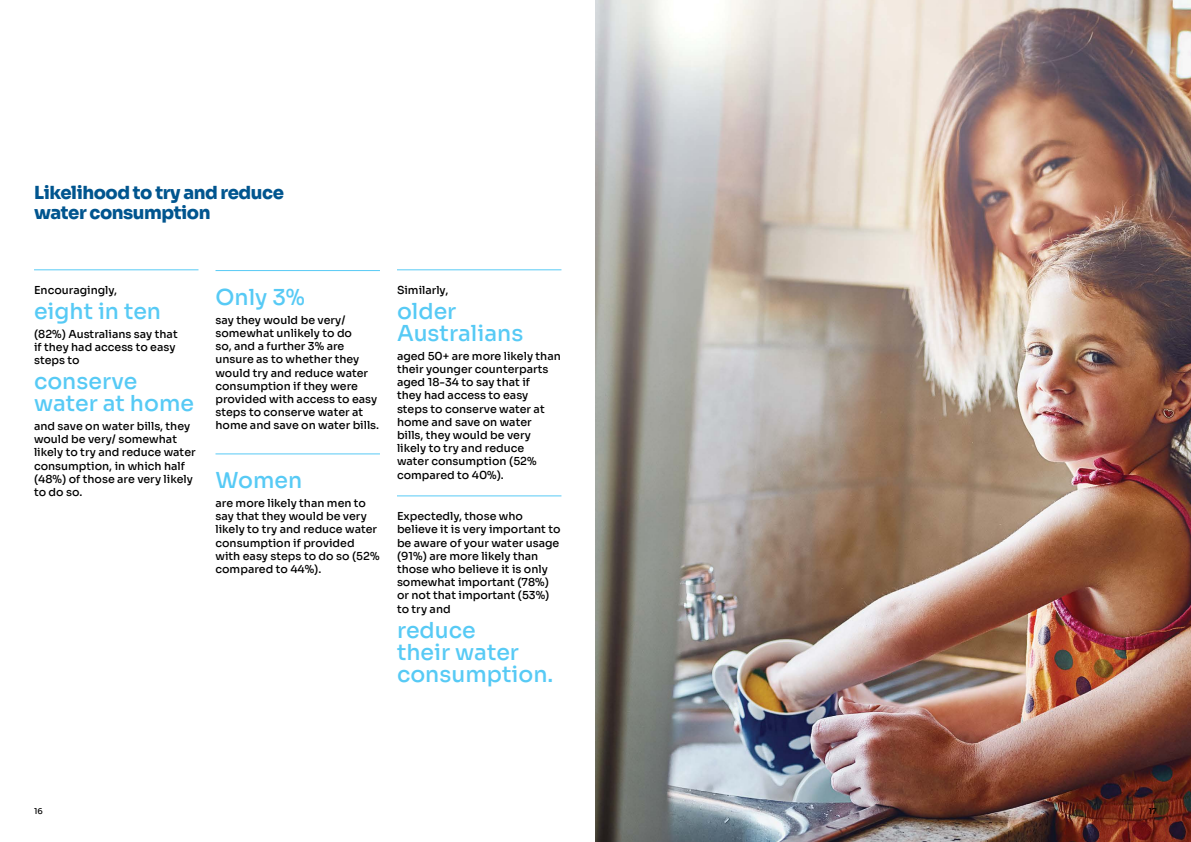
<style>
.page{position:relative;width:1191px;height:842px;background:#fff}
.page>*{position:absolute;margin:0;border:0;box-sizing:border-box;transform-origin:0 0}
.t1{font:500 22px/22px "Sora";color:#57caf5}
.t2{font:800 18px/20px "Sora";letter-spacing:-.025em;color:#00558f}
.t3{font:500 11px/13.2px "Sora";color:#000}
.t4{font:500 8px "Sora";color:#000}
</style>
<div class="page">
<img style="left:595px;top:0;width:596px;height:842px">
<hr style="left:397px;top:270px;width:164px;height:1px;background:#57caf5">
<hr style="left:397px;top:496px;width:164px;height:1px;background:#57caf5">
<hr style="left:215px;top:270px;width:165px;height:1px;background:#57caf5">
<hr style="left:215px;top:454px;width:165px;height:1px;background:#57caf5">
<hr style="left:34px;top:270px;width:164px;height:1px;background:#57caf5">
<h2 class="t2" style="left:34px;top:181px;width:251px">Likelihood to try and reduce water consumption</h2>
<p class="t3" style="left:34px;top:283px;width:85px">Encouragingly,</p>
<h1 class="t1" style="left:34px;top:298px;width:129px">eight in ten</h1>
<p class="t3" style="left:34px;top:326px;width:145px">(82%) Australians say that if they had access to easy steps to</p>
<h1 class="t1" style="left:34px;top:368px;width:161px">conserve water at home</h1>
<p class="t3" style="left:34px;top:418px;width:163px">and save on water bills, they would be very/ somewhat likely to try and reduce water consumption, in which half (48%) of those are very likely to do so.</p>
<h1 class="t1" style="left:215px;top:284px;width:91px">Only 3%</h1>
<p class="t3" style="left:215px;top:312px;width:165px">say they would be very/ somewhat unlikely to do<br>so, and a further 3% are unsure as to whether they would try and reduce water consumption if they were provided with access to easy steps to conserve water at home and save on water bills.</p>
<h1 class="t1" style="left:215px;top:467px;width:88px">Women</h1>
<p class="t3" style="left:215px;top:495px;width:165px">are more likely than men to say that they would be very likely to try and reduce water consumption if provided with easy steps to do so (52% compared to 44%).</p>
<p class="t3" style="left:397px;top:283px;width:53px">Similarly,</p>
<h1 class="t1" style="left:397px;top:298px;width:128px">older<br>Australians</h1>
<p class="t3" style="left:397px;top:348px;width:165px">aged 50+ are more likely than their younger counterparts aged 18-34 to say that if<br>they had access to easy steps to conserve water at home and save on water bills, they would be very likely to try and reduce<br>water consumption (52% compared to 40%).</p>
<p class="t3" style="left:397px;top:509px;width:165px">Expectedly, those who believe it is very important to be aware of your water usage (91%) are more likely than those who believe it is only somewhat important (78%) or not that important (53%) to try and</p>
<h1 class="t1" style="left:397px;top:617px;width:158px">reduce<br>their water consumption.</h1>
<p class="t4" style="left:34px;top:805px;width:10px">16</p>
<p class="t4" style="left:1148px;top:805px;width:10px">17</p>
</div>
